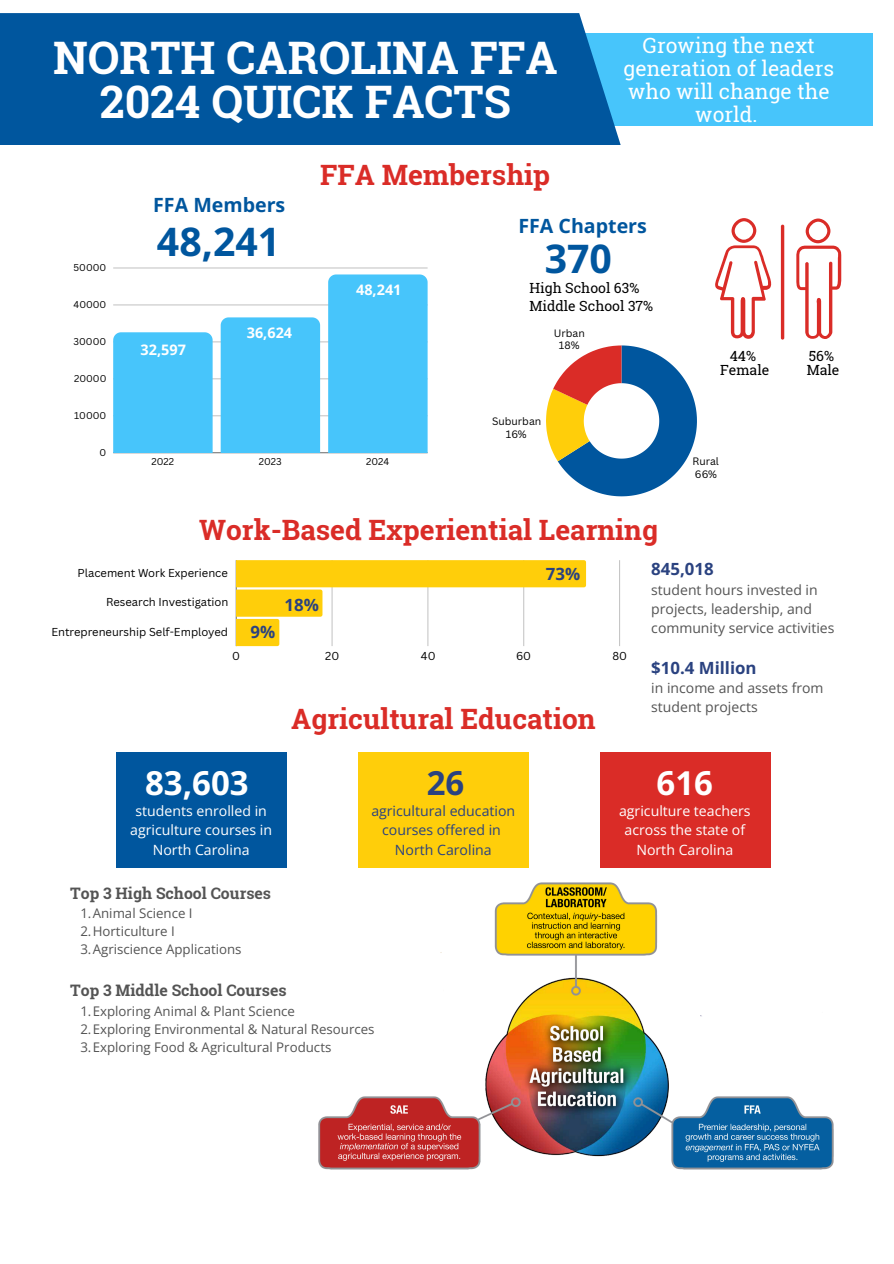
<style>
.page{position:relative;width:894px;height:1264px;background:#fff}
.page>*{position:absolute;margin:0;border:0;box-sizing:border-box;transform-origin:0 0}
.t1{font:700 44.85px/44.1px "Roboto Slab";color:#fff;text-align:center}
.t2{font:700 39.15px "Open Sans";color:#00569e}
.t3{font:700 33px "Open Sans";color:#fff}
.t4{font:700 33px "Open Sans";color:#2a4280}
.t5{font:700 28.05px "Roboto Slab";color:#da2c27}
.t6{font:21px/23.1px "Roboto Slab";color:#fff;text-align:center}
.t7{font:700 19.65px "Open Sans";color:#00569e}
.t8{font:700 16.8px "Open Sans";color:#2a4280}
.t9{font:700 15.75px "Roboto Slab";color:#545454}
.t10{font:700 14.4px "Open Sans";color:#fff}
.t11{font:14.1px/19.4px "Open Sans";color:#fff;text-align:center}
.t12{font:14.1px/19.4px "Open Sans";color:#2a4280;text-align:center}
.t13{font:13.95px/18.9px "Open Sans";color:#545454}
.t14{font:13.95px "Roboto Slab";color:#000}
.t15{font:13.35px "Open Sans";color:#545454}
.t16{font:11.25px "Canva Sans";color:#000}
.t17{font:10.5px/12.5px "Canva Sans";color:#000;text-align:center}
.t18{font:9.6px "Canva Sans";color:#000}
</style>
<div class="page">
<hr style="left:113px;top:452px;width:314px;height:1px;background:#000;opacity:.6">
<hr style="left:113px;top:415px;width:314px;height:1px;background:#000;opacity:.25">
<hr style="left:113px;top:378px;width:314px;height:1px;background:#000;opacity:.25">
<hr style="left:113px;top:341px;width:314px;height:1px;background:#000;opacity:.25">
<hr style="left:113px;top:305px;width:314px;height:1px;background:#e3e3e3">
<hr style="left:113px;top:268px;width:314px;height:1px;background:#e0e0e0">
<div style="left:113px;top:332px;width:99px;height:121px;background:#47c5fb"></div>
<div style="left:221px;top:317px;width:99px;height:136px;background:#47c5fb"></div>
<div style="left:328px;top:274px;width:99px;height:179px;background:#47c5fb"></div>
<svg style="left:546px;top:345px;width:150px;height:151px"></svg>
<hr style="left:619px;top:560px;width:1px;height:86px;background:#c6c6c6">
<svg style="left:236px;top:560px;width:350px;height:86px"></svg>
<div style="left:507px;top:33px;width:365px;height:92px;background:#47c5fb"></div>
<div style="left:0;top:13px;width:620px;height:132px;background:#00569e"></div>
<svg style="left:715px;top:218px;width:126px;height:121px"></svg>
<img style="left:318px;top:882px;width:516px;height:288px">
<div style="left:116px;top:752px;width:171px;height:115px;background:#00569e"></div>
<div style="left:358px;top:752px;width:170px;height:115px;background:#ffce0a"></div>
<div style="left:600px;top:752px;width:170px;height:115px;background:#da2c27"></div>
<p class="t1" style="left:53px;top:34px;width:506px">NORTH CAROLINA FFA<br>2024 QUICK FACTS</p>
<p class="t7" style="left:153px;top:190px;width:134px">FFA Members</p>
<p class="t5" style="left:320px;top:155px;width:231px">FFA Membership</p>
<p class="t6" style="left:623px;top:33px;width:212px">Growing the next generation of leaders who will change the world.</p>
<p class="t18" style="left:74px;top:261px;width:34px">50000</p>
<p class="t18" style="left:73px;top:298px;width:34px">40000</p>
<p class="t18" style="left:74px;top:335px;width:34px">30000</p>
<p class="t18" style="left:74px;top:372px;width:34px">20000</p>
<p class="t18" style="left:74px;top:409px;width:33px">10000</p>
<p class="t18" style="left:99px;top:446px;width:8px">0</p>
<p class="t2" style="left:157px;top:214px;width:125px">48,241</p>
<p class="t10" style="left:140px;top:339px;width:47px">32,597</p>
<p class="t10" style="left:247px;top:322px;width:47px">36,624</p>
<p class="t10" style="left:356px;top:280px;width:47px">48,241</p>
<p class="t18" style="left:152px;top:454px;width:24px">2022</p>
<p class="t18" style="left:259px;top:454px;width:24px">2023</p>
<p class="t18" style="left:366px;top:454px;width:24px">2024</p>
<h4 class="t7" style="left:518px;top:212px;width:130px">FFA Chapters</h4>
<p class="t2" style="left:544px;top:231px;width:69px">370</p>
<p class="t14" style="left:529px;top:279px;width:111px">High School 63%</p>
<p class="t14" style="left:529px;top:297px;width:125px">Middle School 37%</p>
<p class="t17" style="left:553px;top:326px;width:32px">Urban<br>18%</p>
<p class="t17" style="left:492px;top:415px;width:51px">Suburban<br>16%</p>
<p class="t5" style="left:199px;top:510px;width:460px">Work-Based Experiential Learning</p>
<h4 class="t14" style="left:729px;top:346px;width:28px">44%</h4>
<h5 class="t14" style="left:720px;top:361px;width:51px">Female</h5>
<p class="t17" style="left:692px;top:455px;width:28px;text-align:left">Rural<br>66%</p>
<h1 class="t14" style="left:808px;top:346px;width:27px">56%</h1>
<h6 class="t14" style="left:806px;top:361px;width:34px">Male</h6>
<p class="t16" style="left:77px;top:564px;width:152px">Placement Work Experience</p>
<p class="t16" style="left:106px;top:594px;width:124px">Research Investigation</p>
<p class="t16" style="left:51px;top:623px;width:178px">Entrepreneurship Self-Employed</p>
<p class="t8" style="left:250px;top:620px;width:26px">9%</p>
<p class="t8" style="left:284px;top:593px;width:36px">18%</p>
<p class="t8" style="left:545px;top:562px;width:36px">73%</p>
<p class="t16" style="left:232px;top:648px;width:9px">0</p>
<p class="t16" style="left:325px;top:648px;width:16px">20</p>
<p class="t16" style="left:421px;top:648px;width:16px">40</p>
<p class="t16" style="left:516px;top:648px;width:17px">60</p>
<p class="t16" style="left:612px;top:648px;width:16px">80</p>
<p class="t5" style="left:291px;top:699px;width:305px">Agricultural Education</p>
<h5 class="t8" style="left:651px;top:557px;width:64px">845,018</h5>
<h2 class="t13" style="left:651px;top:580px;width:184px">student hours invested in projects, leadership, and community service activities</h2>
<p class="t8" style="left:651px;top:655px;width:107px">$10.4 Million</p>
<p class="t13" style="left:651px;top:678px;width:174px">in income and assets from student projects</p>
<p class="t3" style="left:145px;top:760px;width:105px">83,603</p>
<p class="t11" style="left:130px;top:800px;width:143px">students enrolled in agriculture courses in<br>North Carolina</p>
<p class="t4" style="left:426px;top:760px;width:39px">26</p>
<p class="t12" style="left:371px;top:800px;width:145px">agricultural education courses offered in</p>
<p class="t12" style="left:395px;top:839px;width:98px">North Carolina</p>
<h4 class="t9" style="left:70px;top:882px;width:202px">Top 3 High School Courses</h4>
<h3 class="t15" style="left:80px;top:904px;width:114px">1.Animal Science I</h3>
<p class="t15" style="left:80px;top:922px;width:96px">2.Horticulture I</p>
<p class="t15" style="left:80px;top:939px;width:163px">3.Agriscience Applications</p>
<p class="t9" style="left:70px;top:979px;width:218px">Top 3 Middle School Courses</p>
<p class="t15" style="left:80px;top:1001px;width:216px">1.Exploring Animal &amp; Plant Science</p>
<h3 class="t15" style="left:80px;top:1019px;width:295px">2.Exploring Environmental &amp; Natural Resources</h3>
<p class="t15" style="left:80px;top:1037px;width:252px">3.Exploring Food &amp; Agricultural Products</p>
<p class="t3" style="left:656px;top:760px;width:58px">616</p>
<p class="t11" style="left:619px;top:800px;width:133px">agriculture teachers across the state of<br>North Carolina</p>
</div>
